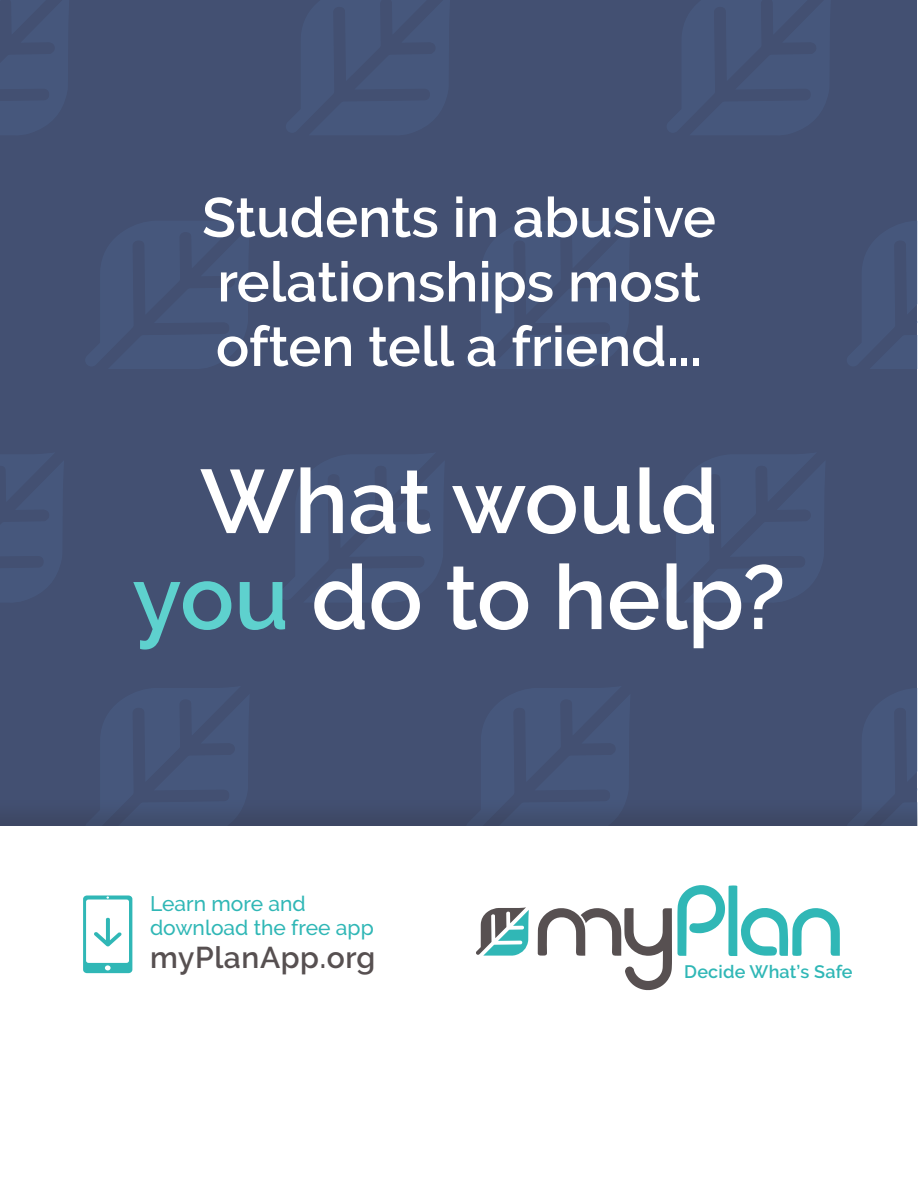
<style>
.page{position:relative;width:918px;height:1188px;background:#fff}
.page>*{position:absolute;margin:0;border:0;box-sizing:border-box;transform-origin:0 0}
.t1{font:600 90px/96px "Raleway";color:#fff;text-align:center}
.t2{font:600 55.5px/64.5px "Raleway";color:#fff}
.t3{font:600 30px "Raleway";letter-spacing:.02em;color:#575051}
.t4{font:500 21px/24px "Raleway";color:#30b7b6}
.t5{font:600 18px "Raleway";letter-spacing:.01em;color:#30b7b6}
.s1{color:#5ed1ce}
</style>
<div class="page">
<svg style="left:538px;top:885px;width:302px;height:105px"></svg>
<svg style="left:476px;top:907px;width:53px;height:49px"></svg>
<div style="left:83px;top:896px;width:49px;height:77px;background:#30b7b6;border-radius:4px"></div>
<div style="left:86px;top:900px;width:43px;height:63px;background:#fff;border-radius:2px"></div>
<svg style="left:105px;top:965px;width:6px;height:5px"></svg>
<svg style="left:94px;top:918px;width:28px;height:28px"></svg>
<div style="left:1px;top:0;width:916px;height:830px;background:#435072"></div>
<svg style="left:0;top:0;width:1px;height:136px"></svg>
<svg style="left:917px;top:220px;width:1px;height:149px"></svg>
<svg style="left:0;top:452px;width:1px;height:151px"></svg>
<svg style="left:917px;top:688px;width:1px;height:103px"></svg>
<div style="left:0;top:797px;width:918px;height:88px;background:#414e6e"></div>
<div style="left:0;top:826px;width:918px;height:57px;background:#fff"></div>
<p class="t2" style="left:202px;top:185px;width:515px">Students in abusive relationships most</p>
<p class="t2" style="left:216px;top:314px;width:488px">often tell a friend...</p>
<p class="t1" style="left:132px;top:454px;width:655px">What would <span class="s1">you</span> do to help?</p>
<p class="t4" style="left:150px;top:891px;width:225px">Learn more and download the free app</p>
<p class="t3" style="left:150px;top:940px;width:227px">myPlanApp.org</p>
<p class="t5" style="left:684px;top:961px;width:170px">Decide What’s Safe</p>
</div>
